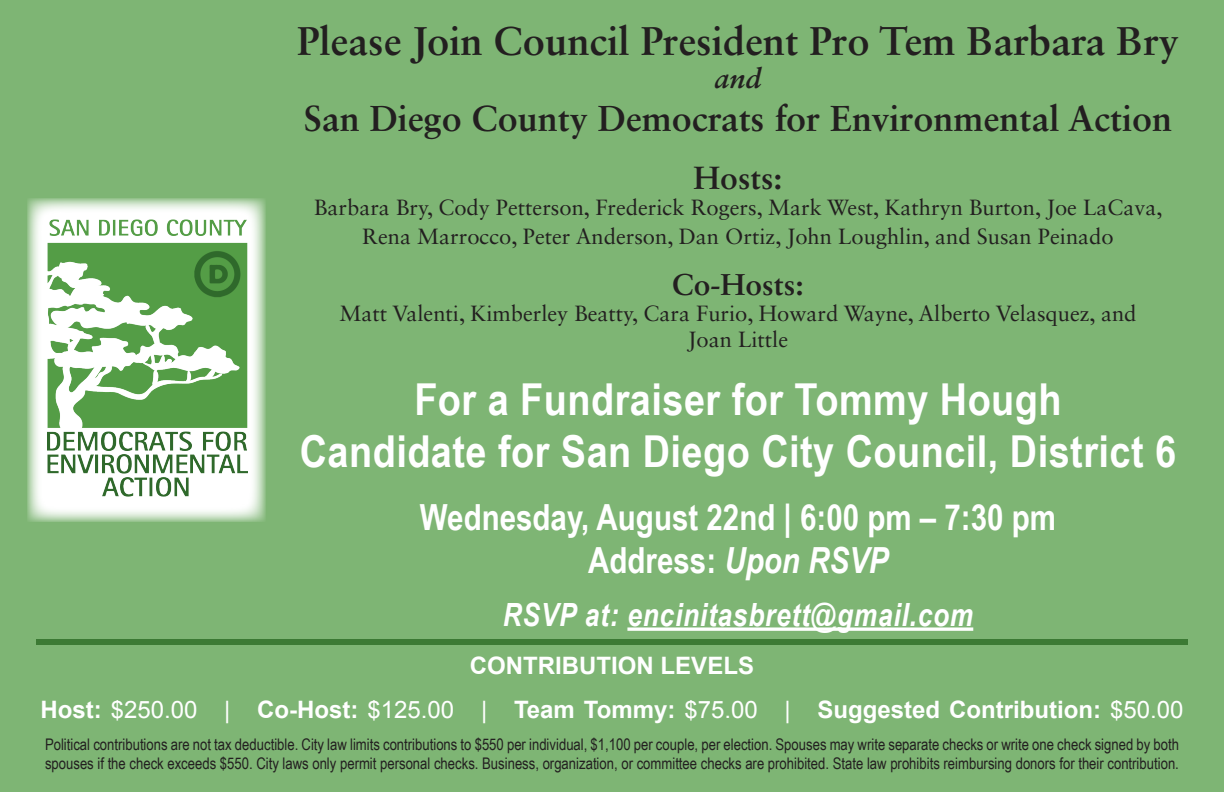
<style>
.page{position:relative;width:1224px;height:792px;background:#7eb574}
.page>*{position:absolute;margin:0;border:0;box-sizing:border-box;transform-origin:0 0}
.t1{font:700 44px "Arial Narrow";letter-spacing:.01em;color:#fff;scale:1.05 1}
.t2{font:700 40px "Sabon LT Std";color:#231f20}
.t3{font:700 36px "Arial Narrow";color:#fff}
.t4{font:700 36px "Sabon LT Std";color:#231f20}
.t5{font:italic 700 32px "Arial Narrow";letter-spacing:.025em;color:#fff}
.t6{font:700 32px "Sabon LT Std";color:#231f20}
.t7{font:700 30px "Sabon LT Std";color:#231f20}
.t8{font:italic 700 28px "Sabon LT Std";color:#231f20}
.t9{font:700 24px "Arial";color:#fff}
.t10{font:22px/28.8px "Sabon LT Std";color:#231f20;text-align:center}
.t11{font:16px/19.2px "Arial Narrow";color:#231f20}
.s1{font-style:italic}
.s2{font-weight:400}
</style>
<div class="page">
<svg style="left:27px;top:198px;width:239px;height:324px;background:#dae9d7"></svg>
<img style="left:45px;top:216px;width:203px;height:288px">
<svg style="left:627px;top:627px;width:346px;height:4px"></svg>
<div style="left:36px;top:639px;width:1152px;height:6px;background:#3c7a34"></div>
<p class="t2" style="left:297px;top:16px;width:883px">Please Join Council President Pro Tem Barbara Bry</p>
<p class="t8" style="left:714px;top:61px;width:49px">and</p>
<p class="t4" style="left:304px;top:97px;width:870px">San Diego County Democrats for Environmental Action</p>
<p class="t6" style="left:694px;top:158px;width:90px">Hosts:</p>
<p class="t10" style="left:314px;top:193px;width:850px">Barbara Bry, Cody Petterson, Frederick Rogers, Mark West, Kathryn Burton, Joe LaCava,<br>Rena Marrocco, Peter Anderson, Dan Ortiz, John Loughlin, and Susan Peinado</p>
<p class="t7" style="left:672px;top:266px;width:133px">Co-Hosts:</p>
<p class="t10" style="left:340px;top:299px;width:798px">Matt Valenti, Kimberley Beatty, Cara Furio, Howard Wayne, Alberto Velasquez, and</p>
<p class="t10" style="left:688px;top:325px;width:102px">Joan Little</p>
<p class="t1" style="left:414px;top:366px;width:618px">For a Fundraiser for Tommy Hough</p>
<p class="t1" style="left:300px;top:419px;width:836px">Candidate for San Diego City Council, District 6</p>
<p class="t3" style="left:420px;top:490px;width:638px">Wednesday, August 22nd | 6:00 pm – 7:30 pm</p>
<p class="t3" style="left:588px;top:533px;width:302px">Address: <span class="s1">Upon RSVP</span></p>
<p class="t5" style="left:503px;top:590px;width:472px">RSVP at: encinitasbrett@gmail.com</p>
<p class="t9" style="left:470px;top:650px;width:286px">CONTRIBUTION LEVELS</p>
<p class="t9" style="left:40px;top:693px;width:1144px">Host: <span class="s2">$250.00 |</span> Co-Host: <span class="s2">$125.00 |</span> Team Tommy: <span class="s2">$75.00 |</span> Suggested Contribution: <span class="s2">$50.00</span></p>
<p class="t11" style="left:45px;top:734px;width:1136px">Political contributions are not tax deductible. City law limits contributions to $550 per individual, $1,100 per couple, per election. Spouses may write separate checks or write one check signed by both spouses if the check exceeds $550. City laws only permit personal checks. Business, organization, or committee checks are prohibited. State law prohibits reimbursing donors for their contribution.</p>
</div>
